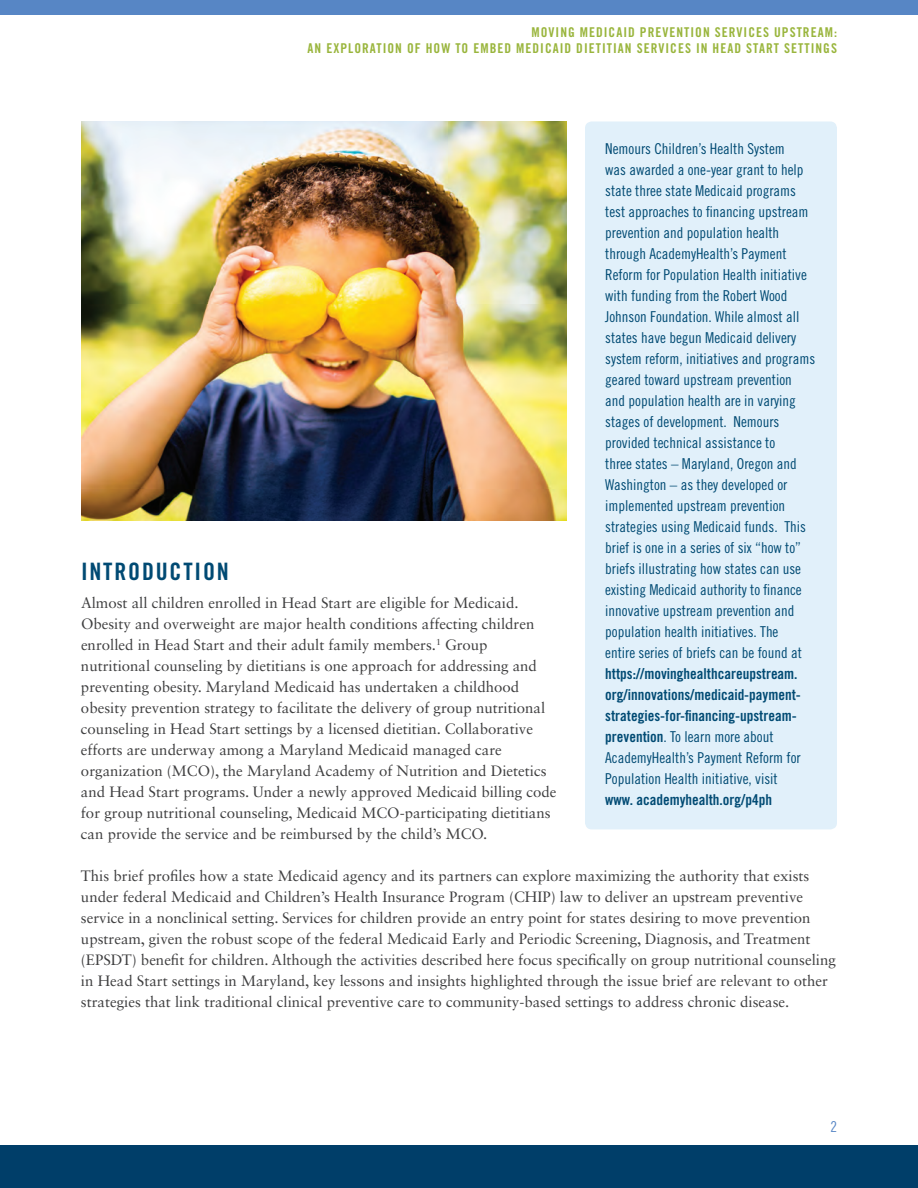
<style>
.page{position:relative;width:918px;height:1188px;background:#fff}
.page>*{position:absolute;margin:0;border:0;box-sizing:border-box;transform-origin:0 0}
.Headline_1{font:24px "Trade Gothic LT Std Bd Cn 20";letter-spacing:.075em;color:#004a73}
.Main_body_copy{font:15px/21px "Sabon LT Std";color:#3e3e3f}
.Sidebar_body_copy{font:15px/21px "Trade Gothic LT Std Cn 18";color:#004a73}
.t1{font:15px "Trade Gothic LT Std Cn 18";color:#5786c5}
.t2{font:13.5px/16.2px "Trade Gothic LT Std Bd Cn 20";letter-spacing:.075em;color:#99b53c;text-align:right}
.s1{font-family:"Trade Gothic LT Std Bd Cn 20"}
</style>
<div class="page">
<div style="left:0;top:0;width:918px;height:15px;background:#5786c5"></div>
<div style="left:0;top:1145px;width:918px;height:43px;background:#003e69"></div>
<div style="left:585px;top:122px;width:252px;height:707px;background:#e1f0fa;border-radius:7px"></div>
<img style="left:81px;top:122px;width:486px;height:399px">
<p class="t2" style="left:308px;top:24px;width:531px">MOVING MEDICAID PREVENTION SERVICES UPSTREAM:<br>AN EXPLORATION OF HOW TO EMBED MEDICAID DIETITIAN SERVICES IN HEAD START SETTINGS</p>
<p class="Sidebar_body_copy" style="left:605px;top:138px;width:211px">Nemours Children’s Health System<br>was awarded a one-year grant to help state three state Medicaid programs test approaches to financing upstream prevention and population health through AcademyHealth’s Payment Reform for Population Health initiative with funding from the Robert Wood Johnson Foundation. While almost all states have begun Medicaid delivery system reform, initiatives and programs geared toward upstream prevention and population health are in varying stages of development. Nemours provided technical assistance to<br>three states – Maryland, Oregon and Washington – as they developed or implemented upstream prevention strategies using Medicaid funds. This brief is one in a series of six “how to” briefs illustrating how states can use existing Medicaid authority to finance innovative upstream prevention and population health initiatives. The<br>entire series of briefs can be found at <span class="s1">https://movinghealthcareupstream. org/innovations/medicaid-payment&shy;strategies-for-financing-upstream&shy;prevention</span>. To learn more about AcademyHealth’s Payment Reform for Population Health initiative, visit<br><span class="s1">www. academyhealth.org/p4ph</span></p>
<p class="Headline_1" style="left:81px;top:557px;width:149px">INTRODUCTION</p>
<p class="Main_body_copy" style="left:81px;top:592px;width:477px">Almost all children enrolled in Head Start are eligible for Medicaid.<br>Obesity and overweight are major health conditions affecting children enrolled in Head Start and their adult family members.<sup>1</sup> Group nutritional counseling by dietitians is one approach for addressing and preventing obesity. Maryland Medicaid has undertaken a childhood obesity prevention strategy to facilitate the delivery of group nutritional counseling in Head Start settings by a licensed dietitian. Collaborative efforts are underway among a Maryland Medicaid managed care organization (MCO), the Maryland Academy of Nutrition and Dietetics and Head Start programs. Under a newly approved Medicaid billing code for group nutritional counseling, Medicaid MCO-participating dietitians can provide the service and be reimbursed by the child’s MCO.</p>
<p class="Main_body_copy" style="left:81px;top:865px;width:756px">This brief profiles how a state Medicaid agency and its partners can explore maximizing the authority that exists under federal Medicaid and Children’s Health Insurance Program (CHIP) law to deliver an upstream preventive service in a nonclinical setting. Services for children provide an entry point for states desiring to move prevention upstream, given the robust scope of the federal Medicaid Early and Periodic Screening, Diagnosis, and Treatment (EPSDT) benefit for children. Although the activities described here focus specifically on group nutritional counseling in Head Start settings in Maryland, key lessons and insights highlighted through the issue brief are relevant to other strategies that link traditional clinical preventive care to community-based settings to address chronic disease.</p>
<p class="t1" style="left:830px;top:1118px;width:8px">2</p>
</div>
